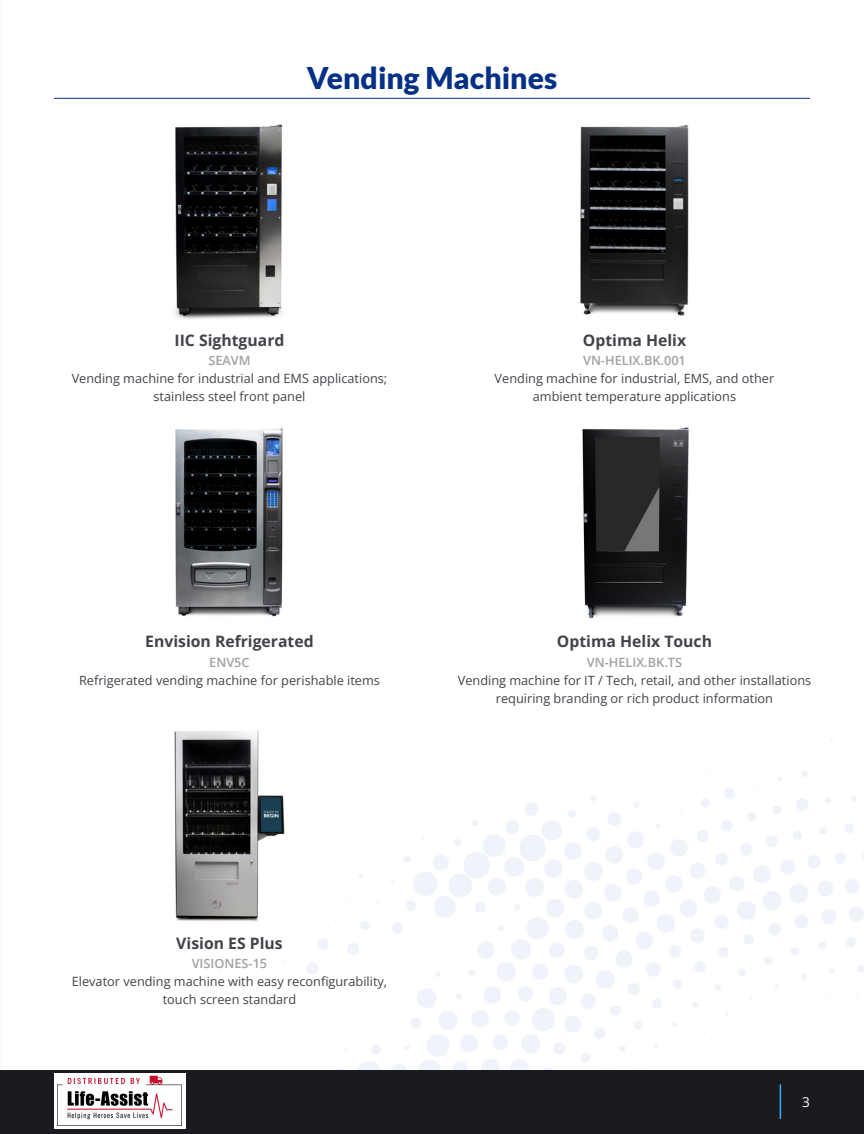
<style>
.page{position:relative;width:864px;height:1134px;background:#fff}
.page>*{position:absolute;margin:0;border:0;box-sizing:border-box;transform-origin:0 0}
.t1{font:900 30px "Lato";color:#053087}
.t2{font:700 15.75px "Open Sans";color:#42434a}
.t3{font:13.5px "Open Sans";color:#fff}
.t4{font:12.75px/18px "Open Sans";color:#42434a;text-align:center}
.t5{font:600 12.75px "Open Sans";color:#a0a1a4}
</style>
<div class="page">
<div style="left:0;top:1069px;width:864px;height:65px;background:#1a1a21"></div>
<hr style="left:780px;top:1084px;width:1px;height:35px;background:#30b2fb">
<img style="left:175px;top:124px;width:108px;height:195px">
<img style="left:580px;top:125px;width:109px;height:191px">
<img style="left:175px;top:428px;width:108px;height:189px">
<img style="left:582px;top:427px;width:107px;height:192px">
<img style="left:174px;top:730px;width:111px;height:192px">
<hr style="left:54px;top:98px;width:756px;height:1px;background:#053087">
<img style="left:54px;top:1073px;width:132px;height:56px">
<p class="t1" style="left:307px;top:60px;width:252px">Vending Machines</p>
<p class="t2" style="left:174px;top:329px;width:111px">IIC Sightguard</p>
<p class="t5" style="left:208px;top:352px;width:44px">SEAVM</p>
<p class="t4" style="left:72px;top:369px;width:317px">Vending machine for industrial and EMS applications; stainless steel front panel</p>
<p class="t2" style="left:583px;top:329px;width:105px">Optima Helix</p>
<p class="t5" style="left:583px;top:352px;width:104px">VN-HELIX.BK.001</p>
<p class="t4" style="left:495px;top:369px;width:281px">Vending machine for industrial, EMS, and other ambient temperature applications</p>
<p class="t2" style="left:145px;top:631px;width:170px">Envision Refrigerated</p>
<p class="t5" style="left:209px;top:653px;width:42px">ENV5C</p>
<p class="t4" style="left:79px;top:671px;width:302px">Refrigerated vending machine for perishable items</p>
<p class="t2" style="left:557px;top:631px;width:157px">Optima Helix Touch</p>
<p class="t5" style="left:587px;top:653px;width:97px">VN-HELIX.BK.TS</p>
<p class="t4" style="left:458px;top:671px;width:355px">Vending machine for IT / Tech, retail, and other installations requiring branding or rich product information</p>
<p class="t2" style="left:176px;top:932px;width:108px">Vision ES Plus</p>
<p class="t5" style="left:192px;top:955px;width:77px">VISIONES-15</p>
<p class="t4" style="left:72px;top:972px;width:317px">Elevator vending machine with easy reconfigurability, touch screen standard</p>
<p class="t3" style="left:802px;top:1092px;width:9px">3</p>
</div>
